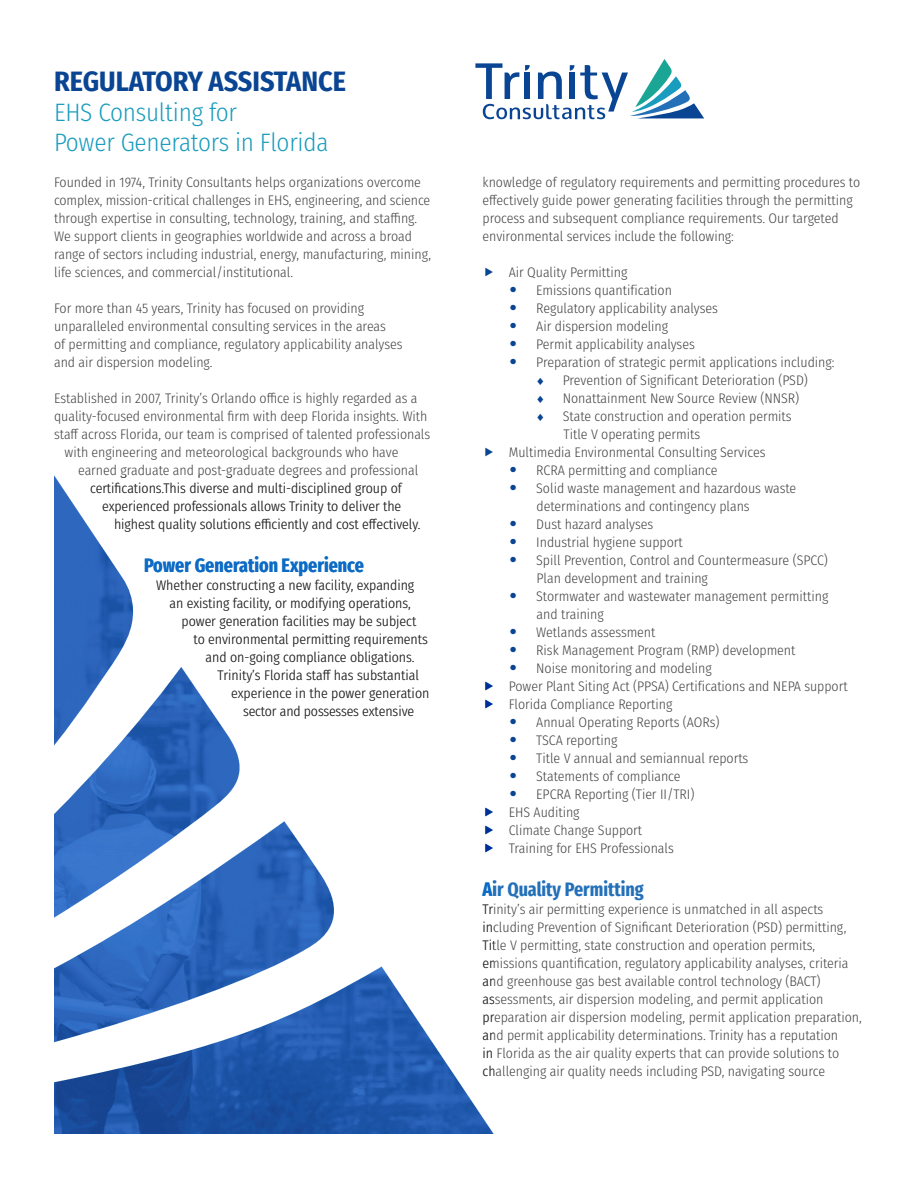
<style>
.page{position:relative;width:918px;height:1188px;background:#fff}
.page>*{position:absolute;margin:0;border:0;box-sizing:border-box;transform-origin:0 0}
.H1_-_Ultramarine{font:700 28.05px "Fira Sans Condensed";color:#094592}
.H2_-_Sapphire{font:300 25.2px/30.3px "Fira Sans Condensed";letter-spacing:-.01em;color:#199cbe}
.H3_-_Azure{font:700 extra-condensed 19.5px "Fira Sans";color:#2370b9}
.Body_Copy{font:300 13.8px/18px "Fira Sans Condensed";letter-spacing:-.005em;color:#414142}
.s1{font-family:"Helvetica";font-size:15px;color:#094592}
</style>
<div class="page">
<svg style="left:54px;top:475px;width:440px;height:659px"></svg>
<svg style="left:475px;top:59px;width:229px;height:60px"></svg>
<svg style="left:486px;top:681px;width:7px;height:9px"></svg>
<svg style="left:486px;top:699px;width:7px;height:9px"></svg>
<svg style="left:486px;top:807px;width:7px;height:9px"></svg>
<svg style="left:486px;top:825px;width:7px;height:9px"></svg>
<svg style="left:486px;top:843px;width:7px;height:9px"></svg>
<p class="H1_-_Ultramarine" style="left:54px;top:57px;width:294px">REGULATORY ASSISTANCE</p>
<p class="H2_-_Sapphire" style="left:54px;top:97px;width:276px">EHS Consulting for<br>Power Generators in Florida</p>
<p class="Body_Copy" style="left:54px;top:173px;width:379px">Founded in 1974, Trinity Consultants helps organizations overcome complex, mission-critical challenges in EHS, engineering, and science through expertise in consulting, technology, training, and staffing.<br>We support clients in geographies worldwide and across a broad range of sectors including industrial, energy, manufacturing, mining, life sciences, and commercial/institutional.</p>
<p class="Body_Copy" style="left:54px;top:299px;width:350px">For more than 45 years, Trinity has focused on providing unparalleled environmental consulting services in the areas<br>of permitting and compliance, regulatory applicability analyses and air dispersion modeling.</p>
<p class="Body_Copy" style="left:54px;top:389px;width:365px">Established in 2007, Trinity’s Orlando office is highly regarded as a</p>
<p class="Body_Copy" style="left:54px;top:407px;width:375px">quality-focused environmental firm with deep Florida insights. With</p>
<p class="Body_Copy" style="left:54px;top:425px;width:378px">staff across Florida, our team is comprised of talented professionals</p>
<p class="Body_Copy" style="left:65px;top:443px;width:335px">with engineering and meteorological backgrounds who have</p>
<p class="Body_Copy" style="left:78px;top:461px;width:342px">earned graduate and post-graduate degrees and professional</p>
<p class="Body_Copy" style="left:90px;top:479px;width:313px">certifications.This diverse and multi-disciplined group of</p>
<p class="Body_Copy" style="left:102px;top:497px;width:301px">experienced professionals allows Trinity to deliver the</p>
<p class="Body_Copy" style="left:114px;top:515px;width:308px">highest quality solutions efficiently and cost effectively.</p>
<p class="H3_-_Azure" style="left:144px;top:549px;width:221px">Power Generation Experience</p>
<p class="Body_Copy" style="left:156px;top:577px;width:260px">Whether constructing a new facility, expanding</p>
<p class="Body_Copy" style="left:170px;top:595px;width:243px">an existing facility, or modifying operations,</p>
<p class="Body_Copy" style="left:182px;top:613px;width:236px">power generation facilities may be subject</p>
<p class="Body_Copy" style="left:194px;top:631px;width:236px">to environmental permitting requirements</p>
<p class="Body_Copy" style="left:206px;top:649px;width:210px">and on-going compliance obligations.</p>
<p class="Body_Copy" style="left:218px;top:667px;width:203px">Trinity’s Florida staff has substantial</p>
<p class="Body_Copy" style="left:231px;top:685px;width:200px">experience in the power generation</p>
<p class="Body_Copy" style="left:243px;top:703px;width:173px">sector and possesses extensive</p>
<p class="Body_Copy" style="left:483px;top:173px;width:379px">knowledge of regulatory requirements and permitting procedures to effectively guide power generating facilities through the permitting process and subsequent compliance requirements. Our targeted environmental services include the following:</p>
<p class="Body_Copy" style="left:509px;top:263px;width:120px">Air Quality Permitting</p>
<p class="Body_Copy" style="left:510px;top:281px;width:164px"><span class="s1">•</span> Emissions quantification</p>
<p class="Body_Copy" style="left:510px;top:299px;width:210px"><span class="s1">•</span> Regulatory applicability analyses</p>
<p class="Body_Copy" style="left:510px;top:317px;width:160px"><span class="s1">•</span> Air dispersion modeling</p>
<p class="Body_Copy" style="left:510px;top:335px;width:187px"><span class="s1">•</span> Permit applicability analyses</p>
<p class="Body_Copy" style="left:510px;top:353px;width:326px"><span class="s1">•</span> Preparation of strategic permit applications including:</p>
<p class="Body_Copy" style="left:563px;top:371px;width:247px">Prevention of Significant Deterioration (PSD)</p>
<p class="Body_Copy" style="left:563px;top:389px;width:238px">Nonattainment New Source Review (NNSR)</p>
<p class="Body_Copy" style="left:563px;top:407px;width:230px">State construction and operation permits<br>Title V operating permits</p>
<p class="Body_Copy" style="left:509px;top:443px;width:258px">Multimedia Environmental Consulting Services</p>
<p class="Body_Copy" style="left:510px;top:461px;width:209px"><span class="s1">•</span> RCRA permitting and compliance</p>
<p class="Body_Copy" style="left:537px;top:479px;width:261px;text-indent:-27px"><span class="s1">•</span> Solid waste management and hazardous waste determinations and contingency plans</p>
<p class="Body_Copy" style="left:510px;top:515px;width:145px"><span class="s1">•</span> Dust hazard analyses</p>
<p class="Body_Copy" style="left:510px;top:533px;width:175px"><span class="s1">•</span> Industrial hygiene support</p>
<p class="Body_Copy" style="left:537px;top:551px;width:293px;text-indent:-27px"><span class="s1">•</span> Spill Prevention, Control and Countermeasure (SPCC)<br>Plan development and training</p>
<p class="Body_Copy" style="left:537px;top:587px;width:293px;text-indent:-27px"><span class="s1">•</span> Stormwater and wastewater management permitting and training</p>
<p class="Body_Copy" style="left:510px;top:623px;width:147px"><span class="s1">•</span> Wetlands assessment</p>
<p class="Body_Copy" style="left:510px;top:641px;width:287px"><span class="s1">•</span> Risk Management Program (RMP) development</p>
<p class="Body_Copy" style="left:510px;top:659px;width:204px"><span class="s1">•</span> Noise monitoring and modeling</p>
<p class="Body_Copy" style="left:509px;top:677px;width:340px">Power Plant Siting Act (PPSA) Certifications and NEPA support</p>
<p class="Body_Copy" style="left:509px;top:695px;width:165px">Florida Compliance Reporting</p>
<p class="Body_Copy" style="left:510px;top:713px;width:211px"><span class="s1">•</span> Annual Operating Reports (AORs)</p>
<p class="Body_Copy" style="left:510px;top:731px;width:109px"><span class="s1">•</span> TSCA reporting</p>
<p class="Body_Copy" style="left:510px;top:749px;width:240px"><span class="s1">•</span> Title V annual and semiannual reports</p>
<p class="Body_Copy" style="left:510px;top:767px;width:173px"><span class="s1">•</span> Statements of compliance</p>
<p class="Body_Copy" style="left:510px;top:785px;width:186px"><span class="s1">•</span> EPCRA Reporting (Tier II/TRI)</p>
<p class="Body_Copy" style="left:509px;top:803px;width:72px">EHS Auditing</p>
<p class="Body_Copy" style="left:509px;top:821px;width:135px">Climate Change Support</p>
<p class="Body_Copy" style="left:509px;top:839px;width:167px">Training for EHS Professionals</p>
<p class="H3_-_Azure" style="left:483px;top:873px;width:163px">Air Quality Permitting</p>
<p class="Body_Copy" style="left:483px;top:901px;width:381px">Trinity’s air permitting experience is unmatched in all aspects including Prevention of Significant Deterioration (PSD) permitting, Title V permitting, state construction and operation permits, emissions quantification, regulatory applicability analyses, criteria and greenhouse gas best available control technology (BACT) assessments, air dispersion modeling, and permit application preparation air dispersion modeling, permit application preparation, and permit applicability determinations. Trinity has a reputation<br>in Florida as the air quality experts that can provide solutions to challenging air quality needs including PSD, navigating source</p>
</div>
